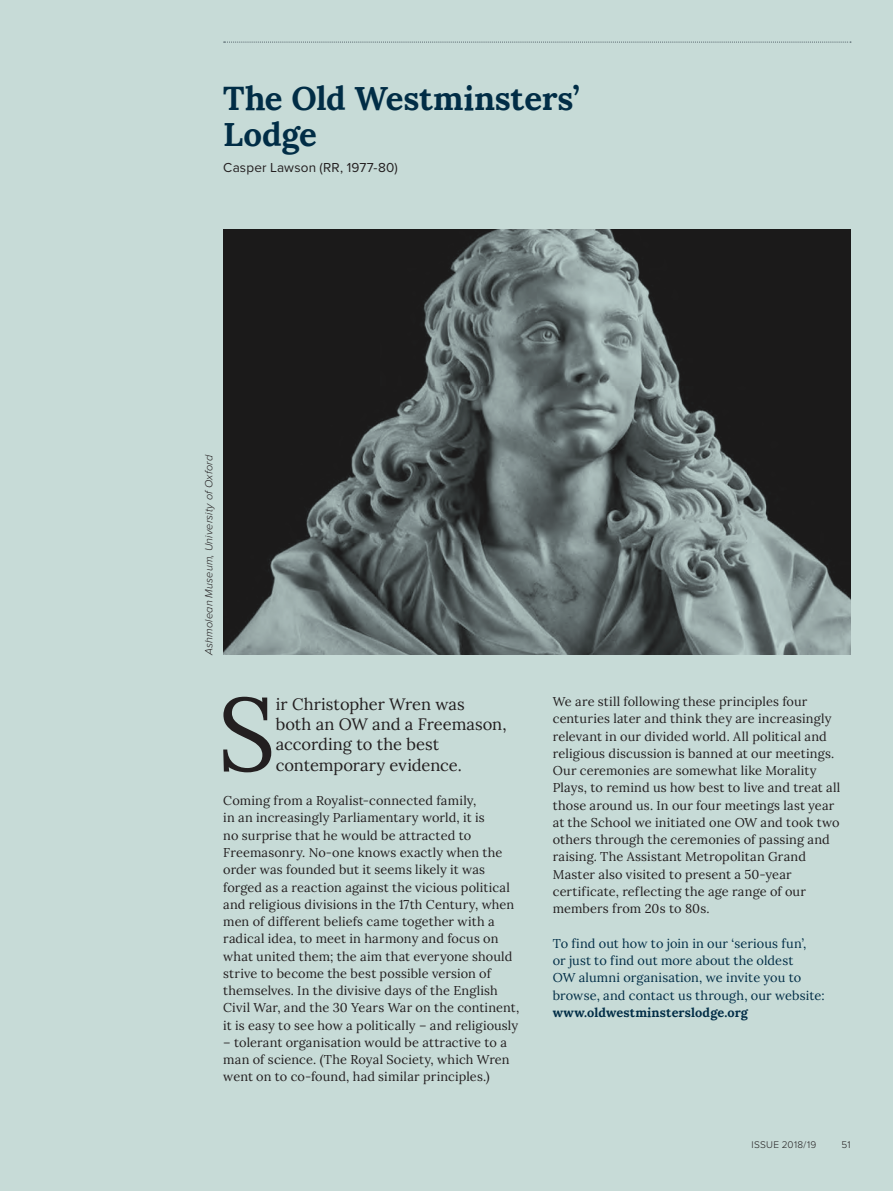
<style>
.page{position:relative;width:893px;height:1191px;background:#c7dbd7}
.page>*{position:absolute;margin:0;border:0;box-sizing:border-box;transform-origin:0 0}
.t1{font:103.35px "Lora";color:#231f20}
.t2{font:700 33px/36px "Lora";letter-spacing:-.005em;color:#012d46}
.t3{font:16.5px/20.2px "Lora";color:#231f20}
.t4{font:13.5px "Proxima Nova";letter-spacing:.015em;color:#231f20}
.t5{font:12.75px/17.2px "Lora";letter-spacing:.01em;color:#231f20}
.t6{font:12.75px/17.2px "Lora";letter-spacing:.01em;color:#012d46}
.t7{font:700 12.75px "Lora";letter-spacing:.01em;color:#012d46}
.t8{font:italic 300 10.8px "Proxima Nova";letter-spacing:.015em;color:#231f20}
.t9{font:300 10.05px "Proxima Nova";letter-spacing:.025em;color:#231f20}
</style>
<div class="page">
<svg style="left:224px;top:42px;width:627px;height:1px"></svg>
<img style="left:223px;top:230px;width:627px;height:424px">
<h2 class="t2" style="left:223px;top:77px;width:358px">The Old Westminsters’<br>Lodge</h2>
<p class="t4" style="left:223px;top:159px;width:176px">Casper Lawson (RR, 1977-80)</p>
<p class="t8" style="left:201px;top:655px;width:201px;rotate:-90deg">Ashmolean Museum, University of Oxford</p>
<h1 class="t1" style="left:217px;top:655px;width:60px">S</h1>
<p class="t3" style="left:276px;top:693px;width:232px">ir Christopher Wren was<br>both an OW and a Freemason, according to the best contemporary evidence.</p>
<p class="t5" style="left:223px;top:791px;width:297px">Coming from a Royalist-connected family,<br>in an increasingly Parliamentary world, it is<br>no surprise that he would be attracted to Freemasonry. No-one knows exactly when the order was founded but it seems likely it was forged as a reaction against the vicious political and religious divisions in the 17th Century, when men of different beliefs came together with a radical idea, to meet in harmony and focus on what united them; the aim that everyone should strive to become the best possible version of themselves. In the divisive days of the English Civil War, and the 30 Years War on the continent, it is easy to see how a politically – and religiously</p>
<p class="t5" style="left:223px;top:1032px;width:288px">– tolerant organisation would be attractive to a man of science. (The Royal Society, which Wren went on to co-found, had similar principles.)</p>
<p class="t5" style="left:553px;top:692px;width:289px">We are still following these principles four centuries later and think they are increasingly relevant in our divided world. All political and religious discussion is banned at our meetings.<br>Our ceremonies are somewhat like Morality Plays, to remind us how best to live and treat all those around us. In our four meetings last year at the School we initiated one OW and took two others through the ceremonies of passing and raising. The Assistant Metropolitan Grand Master also visited to present a 50-year certificate, reflecting the age range of our members from 20s to 80s.</p>
<p class="t6" style="left:553px;top:933px;width:273px">To find out how to join in our ‘serious fun’,<br>or just to find out more about the oldest<br>OW alumni organisation, we invite you to browse, and contact us through, our website:</p>
<p class="t7" style="left:553px;top:1001px;width:197px">www.oldwestminsterslodge.org</p>
<p class="t9" style="left:751px;top:1137px;width:66px">ISSUE 2018/19</p>
<p class="t9" style="left:842px;top:1137px;width:10px">51</p>
</div>
